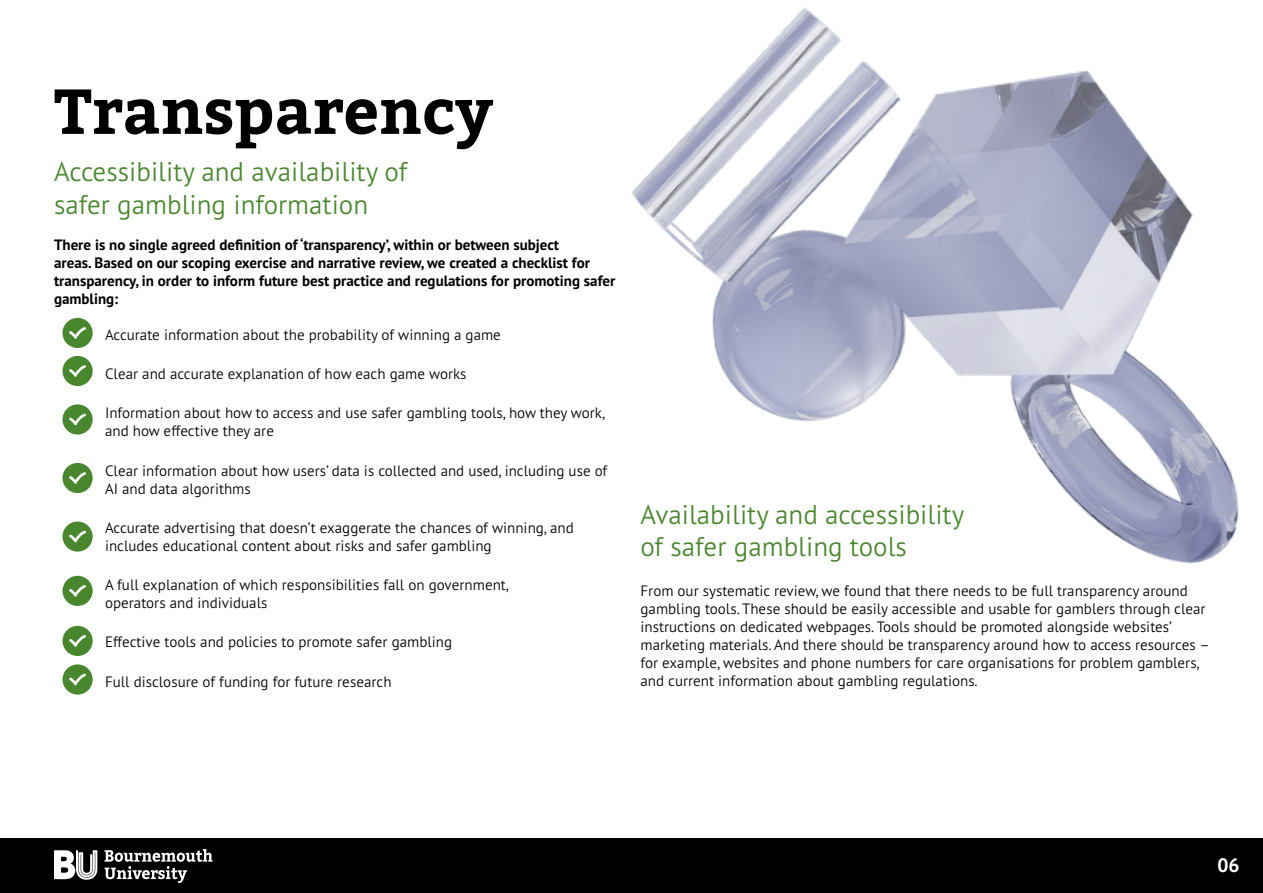
<style>
.page{position:relative;width:1263px;height:893px;background:#fff}
.page>*{position:absolute;margin:0;border:0;box-sizing:border-box;transform-origin:0 0}
.t1{font:700 63px "Bitter";color:#000}
.t2{font:300 27px/32.4px "PT Sans Pro";color:#49872e}
.t3{font:700 19.5px "PT Sans Pro";color:#fff}
.t4{font:300 15px/18px "PT Sans Pro";color:#000}
.t5{font:700 15px/18px "PT Sans Pro";color:#000}
</style>
<div class="page">
<img style="left:631px;top:8px;width:608px;height:556px">
<div style="left:0;top:839px;width:1263px;height:54px;background:#000"></div>
<svg style="left:105px;top:849px;width:108px;height:34px"></svg>
<svg style="left:54px;top:850px;width:43px;height:30px"></svg>
<div style="left:63px;top:318px;width:30px;height:30px;background:#49872e;border-radius:50%"></div>
<svg style="left:69px;top:327px;width:17px;height:12px"></svg>
<div style="left:63px;top:356px;width:30px;height:30px;background:#49872e;border-radius:50%"></div>
<svg style="left:69px;top:365px;width:17px;height:12px"></svg>
<div style="left:63px;top:404px;width:30px;height:31px;background:#49872e;border-radius:50%"></div>
<svg style="left:69px;top:413px;width:17px;height:12px"></svg>
<div style="left:63px;top:463px;width:30px;height:30px;background:#49872e;border-radius:50%"></div>
<svg style="left:69px;top:472px;width:17px;height:12px"></svg>
<div style="left:63px;top:521px;width:30px;height:31px;background:#49872e;border-radius:50%"></div>
<svg style="left:69px;top:531px;width:17px;height:11px"></svg>
<div style="left:63px;top:576px;width:30px;height:30px;background:#49872e;border-radius:50%"></div>
<svg style="left:69px;top:585px;width:17px;height:12px"></svg>
<div style="left:63px;top:626px;width:30px;height:30px;background:#49872e;border-radius:50%"></div>
<svg style="left:69px;top:635px;width:17px;height:12px"></svg>
<div style="left:63px;top:664px;width:30px;height:31px;background:#49872e;border-radius:50%"></div>
<svg style="left:69px;top:673px;width:17px;height:12px"></svg>
<h1 class="t1" style="left:54px;top:70px;width:441px">Transparency</h1>
<h2 class="t2" style="left:54px;top:155px;width:355px">Accessibility and availability of safer gambling information</h2>
<p class="t5" style="left:54px;top:235px;width:563px">There is no single agreed definition of ‘transparency’, within or between subject<br>areas. Based on our scoping exercise and narrative review, we created a checklist for transparency, in order to inform future best practice and regulations for promoting safer gambling:</p>
<p class="t4" style="left:105px;top:325px;width:397px">Accurate information about the probability of winning a game</p>
<p class="t4" style="left:105px;top:364px;width:363px">Clear and accurate explanation of how each game works</p>
<p class="t4" style="left:105px;top:404px;width:502px">Information about how to access and use safer gambling tools, how they work, and how effective they are</p>
<p class="t4" style="left:105px;top:461px;width:504px">Clear information about how users’ data is collected and used, including use of<br>AI and data algorithms</p>
<p class="t4" style="left:105px;top:518px;width:470px">Accurate advertising that doesn’t exaggerate the chances of winning, and includes educational content about risks and safer gambling</p>
<p class="t4" style="left:105px;top:575px;width:406px">A full explanation of which responsibilities fall on government, operators and individuals</p>
<p class="t4" style="left:105px;top:633px;width:349px">Effective tools and policies to promote safer gambling</p>
<p class="t4" style="left:105px;top:672px;width:288px">Full disclosure of funding for future research</p>
<h2 class="t2" style="left:640px;top:497px;width:325px">Availability and accessibility of safer gambling tools</h2>
<p class="t4" style="left:640px;top:581px;width:571px">From our systematic review, we found that there needs to be full transparency around gambling tools. These should be easily accessible and usable for gamblers through clear instructions on dedicated webpages. Tools should be promoted alongside websites’ marketing materials. And there should be transparency around how to access resources – for example, websites and phone numbers for care organisations for problem gamblers, and current information about gambling regulations.</p>
<h3 class="t3" style="left:1217px;top:852px;width:24px">06</h3>
</div>
